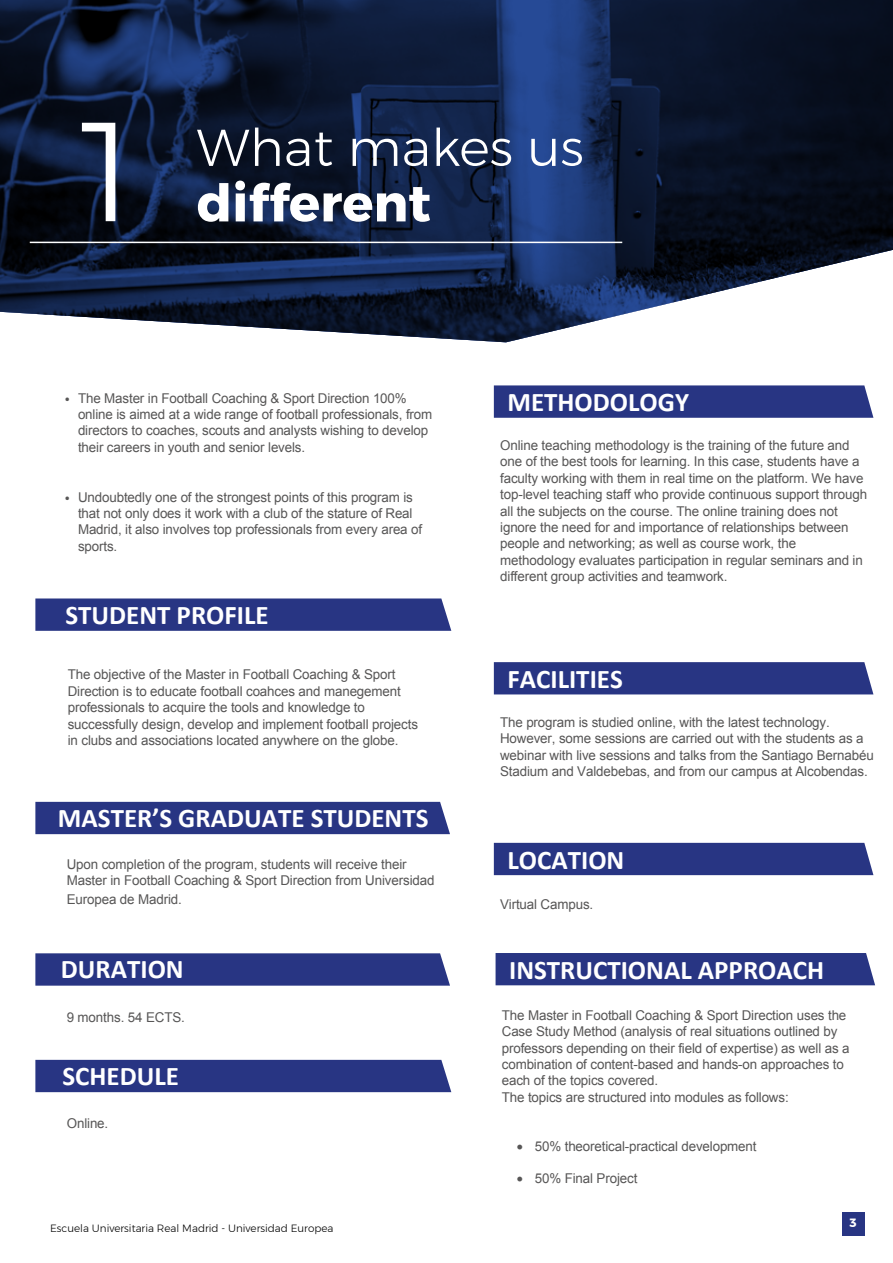
<style>
.page{position:relative;width:893px;height:1263px;background:#fff}
.page>*{position:absolute;margin:0;border:0;box-sizing:border-box;transform-origin:0 0}
.t1{font:300 140.7px "Montserrat";color:#fff}
.t2{font:300 51.75px "Montserrat";color:#fff}
.t3{font:700 51.75px "Montserrat";color:#fff}
.t4{font:700 27px "Calibri";color:#fff}
.t5{font:13.5px/16.5px "Arial";letter-spacing:-.01em;color:#575656}
.t6{font:700 12px "Montserrat";color:#fff}
.t7{font:300 10.5px "Montserrat";color:#000}
.s1{font-family:"Montserrat";font-weight:700}
</style>
<div class="page">
<div style="left:842px;top:1212px;width:22px;height:23px;background:#283583"></div>
<svg style="left:0;top:0;width:893px;height:342px;background:#222f4c"></svg>
<hr style="left:30px;top:242px;width:592px;height:1px;background:#fff">
<div style="left:35px;top:802px;width:415px;height:32px;background:#283583"></div>
<svg style="left:35px;top:598px;width:416px;height:33px;background:#2e3b86"></svg>
<svg style="left:35px;top:953px;width:415px;height:33px;background:#2f3b87"></svg>
<div style="left:35px;top:1060px;width:416px;height:32px;background:#283583"></div>
<svg style="left:494px;top:385px;width:379px;height:33px;background:#2e3b86"></svg>
<div style="left:494px;top:662px;width:379px;height:32px;background:#283583"></div>
<div style="left:494px;top:843px;width:379px;height:32px;background:#283583"></div>
<div style="left:496px;top:953px;width:379px;height:32px;background:#283583"></div>
<h1 class="t1" style="left:81px;top:66px;width:52px">1</h1>
<h2 class="t2" style="left:197px;top:109px;width:389px">What makes us</h2>
<h2 class="t3" style="left:197px;top:162px;width:236px">different</h2>
<p class="t5" style="left:78px;top:390px;width:356px;text-indent:-13px"><span class="s1">•</span> The Master in Football Coaching &amp; Sport Direction 100% online is aimed at a wide range of football professionals, from directors to coaches, scouts and analysts wishing to develop their careers in youth and senior levels.</p>
<p class="t5" style="left:78px;top:489px;width:346px;text-indent:-13px"><span class="s1">•</span> Undoubtedly one of the strongest points of this program is that not only does it work with a club of the stature of Real Madrid, it also involves top professionals from every area of sports.</p>
<h3 class="t4" style="left:65px;top:598px;width:205px">STUDENT PROFILE</h3>
<p class="t5" style="left:68px;top:667px;width:352px">The objective of the Master in Football Coaching &amp; Sport Direction is to educate football coahces and manegement professionals to acquire the tools and knowledge to successfully design, develop and implement football projects in clubs and associations located anywhere on the globe.</p>
<h3 class="t4" style="left:58px;top:800px;width:372px">MASTER’S GRADUATE STUDENTS</h3>
<p class="t5" style="left:67px;top:856px;width:369px">Upon completion of the program, students will receive their<br>Master in Football Coaching &amp; Sport Direction from Universidad</p>
<p class="t5" style="left:67px;top:891px;width:117px">Europea de Madrid.</p>
<h3 class="t4" style="left:61px;top:952px;width:124px">DURATION</h3>
<p class="t5" style="left:67px;top:1009px;width:120px">9 months. 54 ECTS.</p>
<h3 class="t4" style="left:62px;top:1058px;width:118px">SCHEDULE</h3>
<p class="t5" style="left:67px;top:1115px;width:43px">Online.</p>
<p class="t7" style="left:50px;top:1221px;width:285px">Escuela Universitaria Real Madrid - Universidad Europea</p>
<h3 class="t4" style="left:507px;top:385px;width:183px">METHODOLOGY</h3>
<p class="t5" style="left:500px;top:437px;width:368px">Online teaching methodology is the training of the future and one of the best tools for learning. In this case, students have a faculty working with them in real time on the platform. We have top-level teaching staff who provide continuous support through all the subjects on the course. The online training does not ignore the need for and importance of relationships between people and networking; as well as course work, the methodology evaluates participation in regular seminars and in different group activities and teamwork.</p>
<h3 class="t4" style="left:507px;top:662px;width:117px">FACILITIES</h3>
<p class="t5" style="left:500px;top:714px;width:375px">The program is studied online, with the latest technology.<br>However, some sessions are carried out with the students as a webinar with live sessions and talks from the Santiago Bernabéu Stadium and Valdebebas, and from our campus at Alcobendas.</p>
<h3 class="t4" style="left:507px;top:842px;width:118px">LOCATION</h3>
<p class="t5" style="left:500px;top:896px;width:95px">Virtual Campus.</p>
<h3 class="t4" style="left:509px;top:952px;width:316px">INSTRUCTIONAL APPROACH</h3>
<p class="t5" style="left:502px;top:1007px;width:349px">The Master in Football Coaching &amp; Sport Direction uses the Case Study Method (analysis of real situations outlined by professors depending on their field of expertise) as well as a combination of content-based and hands-on approaches to each of the topics covered.<br>The topics are structured into modules as follows:</p>
<p class="t5" style="left:517px;top:1138px;width:241px">• 50% theoretical-practical development</p>
<p class="t5" style="left:517px;top:1170px;width:122px">• 50% Final Project</p>
<p class="t6" style="left:849px;top:1213px;width:9px">3</p>
</div>
